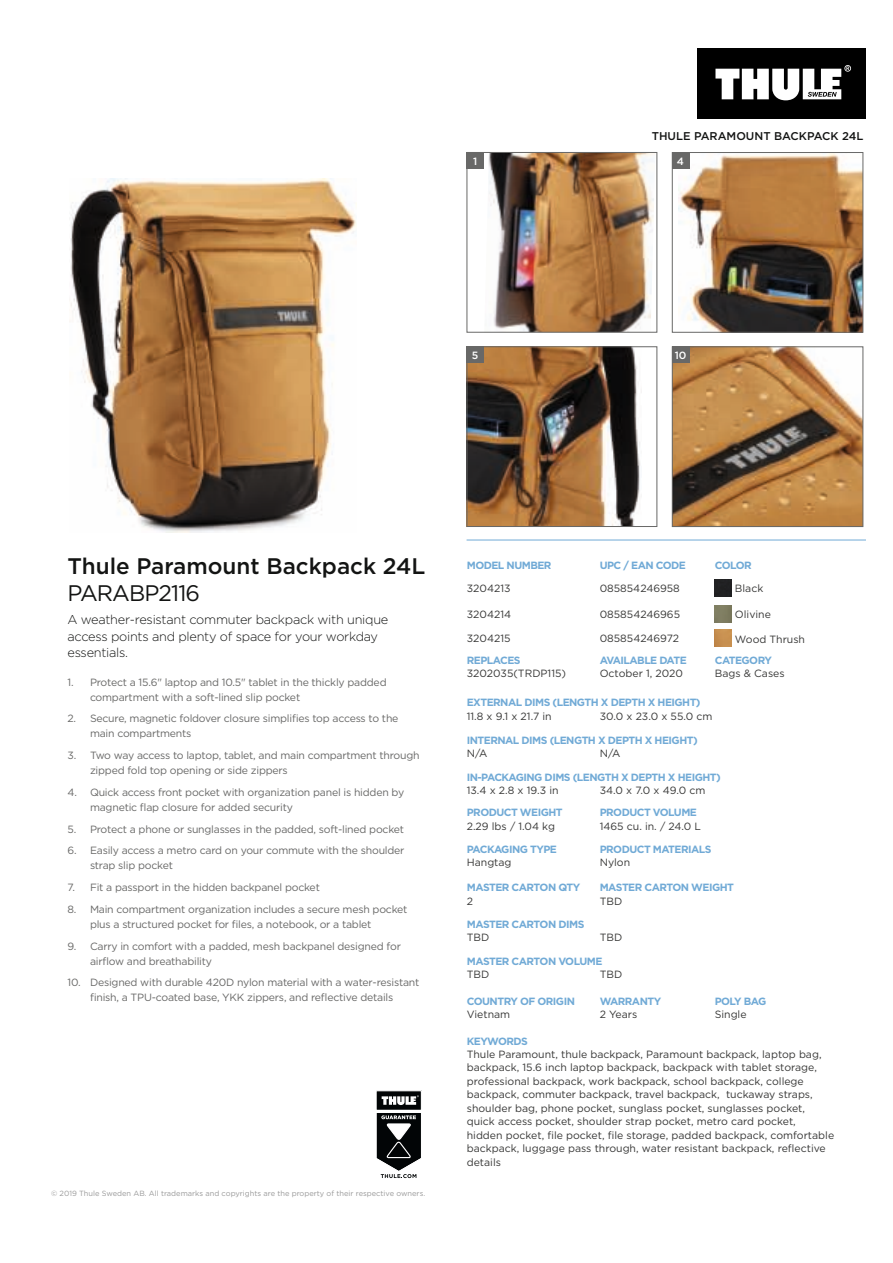
<style>
.page{position:relative;width:893px;height:1263px;background:#fff}
.page>*{position:absolute;margin:0;border:0;box-sizing:border-box;transform-origin:0 0}
.t1{font:500 22.5px "Gotham";color:#131413}
.t2{font:22.5px "Gotham";letter-spacing:-.04em;color:#131413}
.t3{font:300 12.75px/16.5px "Gotham";letter-spacing:-.02em;color:#131413}
.t4{font:500 11.25px "Gotham";color:#131413}
.t5{font:10.5px/15px "Gotham";letter-spacing:-.02em;color:#686867}
.t6{font:10.5px/13.5px "Gotham";color:#373736}
.t7{font:700 10.5px "Gotham";letter-spacing:-.05em;color:#71aad6}
.t8{font:500 10.5px "Gotham";color:#fff}
.t9{font:7.5px "Gotham";color:#999}
</style>
<div class="page">
<div style="left:698px;top:48px;width:168px;height:70px;background:#000"></div>
<svg style="left:715px;top:65px;width:136px;height:35px"></svg>
<hr style="left:467px;top:540px;width:399px;height:1px;background:#71aad6">
<svg style="left:376px;top:1090px;width:46px;height:88px"></svg>
<img style="left:70px;top:178px;width:286px;height:355px">
<img style="left:488px;top:154px;width:167px;height:177px">
<div style="left:467px;top:152px;width:190px;height:181px;border:1px solid #686867"></div>
<img style="left:469px;top:348px;width:171px;height:177px">
<div style="left:467px;top:346px;width:190px;height:181px;border:1px solid #686867"></div>
<img style="left:678px;top:154px;width:183px;height:177px">
<div style="left:672px;top:152px;width:191px;height:181px;border:1px solid #686867"></div>
<img style="left:674px;top:348px;width:187px;height:177px">
<div style="left:672px;top:346px;width:191px;height:181px;border:1px solid #686867"></div>
<div style="left:467px;top:152px;width:17px;height:17px;background:#686867"></div>
<div style="left:467px;top:346px;width:17px;height:17px;background:#686867"></div>
<div style="left:672px;top:152px;width:17px;height:17px;background:#686867"></div>
<div style="left:672px;top:346px;width:17px;height:17px;background:#686867"></div>
<img style="left:715px;top:579px;width:17px;height:17px">
<img style="left:715px;top:605px;width:17px;height:17px">
<img style="left:715px;top:630px;width:17px;height:17px">
<p class="t8" style="left:473px;top:156px;width:6px">1</p>
<p class="t8" style="left:472px;top:350px;width:8px">5</p>
<p class="t4" style="left:652px;top:131px;width:213px">THULE PARAMOUNT BACKPACK 24L</p>
<p class="t8" style="left:677px;top:156px;width:9px">4</p>
<p class="t8" style="left:675px;top:350px;width:13px">10</p>
<h1 class="t1" style="left:67px;top:556px;width:359px">Thule Paramount Backpack 24L</h1>
<h1 class="t2" style="left:67px;top:583px;width:134px">PARABP2116</h1>
<p class="t3" style="left:67px;top:612px;width:322px">A weather-resistant commuter backpack with unique access points and plenty of space for your workday essentials.</p>
<p class="t5" style="left:90px;top:675px;width:298px;text-indent:-22px">1. Protect a 15.6" laptop and 10.5" tablet in the thickly padded compartment with a soft-lined slip pocket</p>
<p class="t5" style="left:90px;top:712px;width:310px;text-indent:-22px">2. Secure, magnetic foldover closure simplifies top access to the main compartments</p>
<p class="t5" style="left:90px;top:748px;width:331px;text-indent:-22px">3. Two way access to laptop, tablet, and main compartment through zipped fold top opening or side zippers</p>
<p class="t5" style="left:90px;top:785px;width:316px;text-indent:-22px">4. Quick access front pocket with organization panel is hidden by magnetic flap closure for added security</p>
<p class="t5" style="left:67px;top:822px;width:338px">5. Protect a phone or sunglasses in the padded, soft-lined pocket</p>
<p class="t5" style="left:90px;top:844px;width:316px;text-indent:-22px">6. Easily access a metro card on your commute with the shoulder strap slip pocket</p>
<p class="t5" style="left:67px;top:880px;width:254px">7. Fit a passport in the hidden backpanel pocket</p>
<p class="t5" style="left:90px;top:902px;width:319px;text-indent:-22px">8. Main compartment organization includes a secure mesh pocket plus a structured pocket for files, a notebook, or a tablet</p>
<p class="t5" style="left:90px;top:939px;width:312px;text-indent:-22px">9. Carry in comfort with a padded, mesh backpanel designed for airflow and breathability</p>
<p class="t5" style="left:67px;top:976px;width:353px;text-align:center">10. Designed with durable 420D nylon material with a water-resistant finish, a TPU-coated base, YKK zippers, and reflective details</p>
<p class="t9" style="left:51px;top:1190px;width:376px">© 2019 Thule Sweden AB. All trademarks and copyrights are the property of their respective owners.</p>
<p class="t7" style="left:467px;top:561px;width:86px">MODEL NUMBER</p>
<p class="t7" style="left:600px;top:561px;width:88px">UPC / EAN CODE</p>
<p class="t7" style="left:715px;top:561px;width:38px">COLOR</p>
<p class="t6" style="left:467px;top:582px;width:45px">3204213</p>
<p class="t6" style="left:600px;top:582px;width:82px">085854246958</p>
<p class="t6" style="left:735px;top:582px;width:30px">Black</p>
<p class="t6" style="left:467px;top:608px;width:46px">3204214</p>
<p class="t6" style="left:600px;top:608px;width:82px">085854246965</p>
<p class="t6" style="left:735px;top:608px;width:38px">Olivine</p>
<p class="t6" style="left:467px;top:632px;width:45px">3204215</p>
<p class="t6" style="left:600px;top:632px;width:81px">085854246972</p>
<p class="t6" style="left:735px;top:633px;width:72px">Wood Thrush</p>
<p class="t7" style="left:467px;top:655px;width:55px">REPLACES</p>
<p class="t7" style="left:600px;top:655px;width:89px">AVAILABLE DATE</p>
<p class="t7" style="left:715px;top:655px;width:59px">CATEGORY</p>
<p class="t6" style="left:467px;top:667px;width:101px">3202035(TRDP115)</p>
<p class="t6" style="left:600px;top:667px;width:85px">October 1, 2020</p>
<p class="t6" style="left:715px;top:667px;width:71px">Bags &amp; Cases</p>
<p class="t7" style="left:467px;top:698px;width:235px">EXTERNAL DIMS (LENGTH X DEPTH X HEIGHT)</p>
<p class="t6" style="left:467px;top:710px;width:86px">11.8 x 9.1 x 21.7 in</p>
<p class="t6" style="left:600px;top:710px;width:114px">30.0 x 23.0 x 55.0 cm</p>
<p class="t7" style="left:467px;top:735px;width:232px">INTERNAL DIMS (LENGTH X DEPTH X HEIGHT)</p>
<p class="t6" style="left:467px;top:747px;width:22px">N/A</p>
<p class="t6" style="left:600px;top:747px;width:22px">N/A</p>
<p class="t7" style="left:467px;top:772px;width:256px">IN-PACKAGING DIMS (LENGTH X DEPTH X HEIGHT)</p>
<p class="t6" style="left:467px;top:784px;width:93px">13.4 x 2.8 x 19.3 in</p>
<p class="t6" style="left:600px;top:784px;width:107px">34.0 x 7.0 x 49.0 cm</p>
<p class="t7" style="left:467px;top:808px;width:97px">PRODUCT WEIGHT</p>
<p class="t7" style="left:600px;top:808px;width:99px">PRODUCT VOLUME</p>
<p class="t6" style="left:467px;top:820px;width:90px">2.29 lbs / 1.04 kg</p>
<p class="t6" style="left:600px;top:820px;width:103px">1465 cu. in. / 24.0 L</p>
<p class="t7" style="left:467px;top:844px;width:92px">PACKAGING TYPE</p>
<p class="t7" style="left:600px;top:844px;width:113px">PRODUCT MATERIALS</p>
<p class="t6" style="left:467px;top:856px;width:46px">Hangtag</p>
<p class="t6" style="left:600px;top:856px;width:32px">Nylon</p>
<p class="t7" style="left:467px;top:883px;width:115px">MASTER CARTON QTY</p>
<p class="t7" style="left:600px;top:883px;width:136px">MASTER CARTON WEIGHT</p>
<p class="t6" style="left:467px;top:895px;width:8px">2</p>
<p class="t6" style="left:600px;top:895px;width:24px">TBD</p>
<p class="t7" style="left:467px;top:919px;width:119px">MASTER CARTON DIMS</p>
<p class="t6" style="left:467px;top:931px;width:24px">TBD</p>
<p class="t6" style="left:600px;top:931px;width:24px">TBD</p>
<p class="t7" style="left:467px;top:956px;width:137px">MASTER CARTON VOLUME</p>
<p class="t6" style="left:467px;top:968px;width:24px">TBD</p>
<p class="t6" style="left:600px;top:968px;width:24px">TBD</p>
<p class="t7" style="left:467px;top:996px;width:110px">COUNTRY OF ORIGIN</p>
<p class="t7" style="left:600px;top:996px;width:63px">WARRANTY</p>
<p class="t7" style="left:715px;top:996px;width:53px">POLY BAG</p>
<p class="t6" style="left:467px;top:1008px;width:45px">Vietnam</p>
<p class="t6" style="left:600px;top:1008px;width:39px">2 Years</p>
<p class="t6" style="left:715px;top:1008px;width:33px">Single</p>
<p class="t7" style="left:467px;top:1036px;width:63px">KEYWORDS</p>
<p class="t6" style="left:467px;top:1048px;width:369px">Thule Paramount, thule backpack, Paramount backpack, laptop bag, backpack, 15.6 inch laptop backpack, backpack with tablet storage, professional backpack, work backpack, school backpack, college backpack, commuter backpack, travel backpack, tuckaway straps, shoulder bag, phone pocket, sunglass pocket, sunglasses pocket, quick access pocket, shoulder strap pocket, metro card pocket, hidden pocket, file pocket, file storage, padded backpack, comfortable backpack, luggage pass through, water resistant backpack, reflective details</p>
</div>
